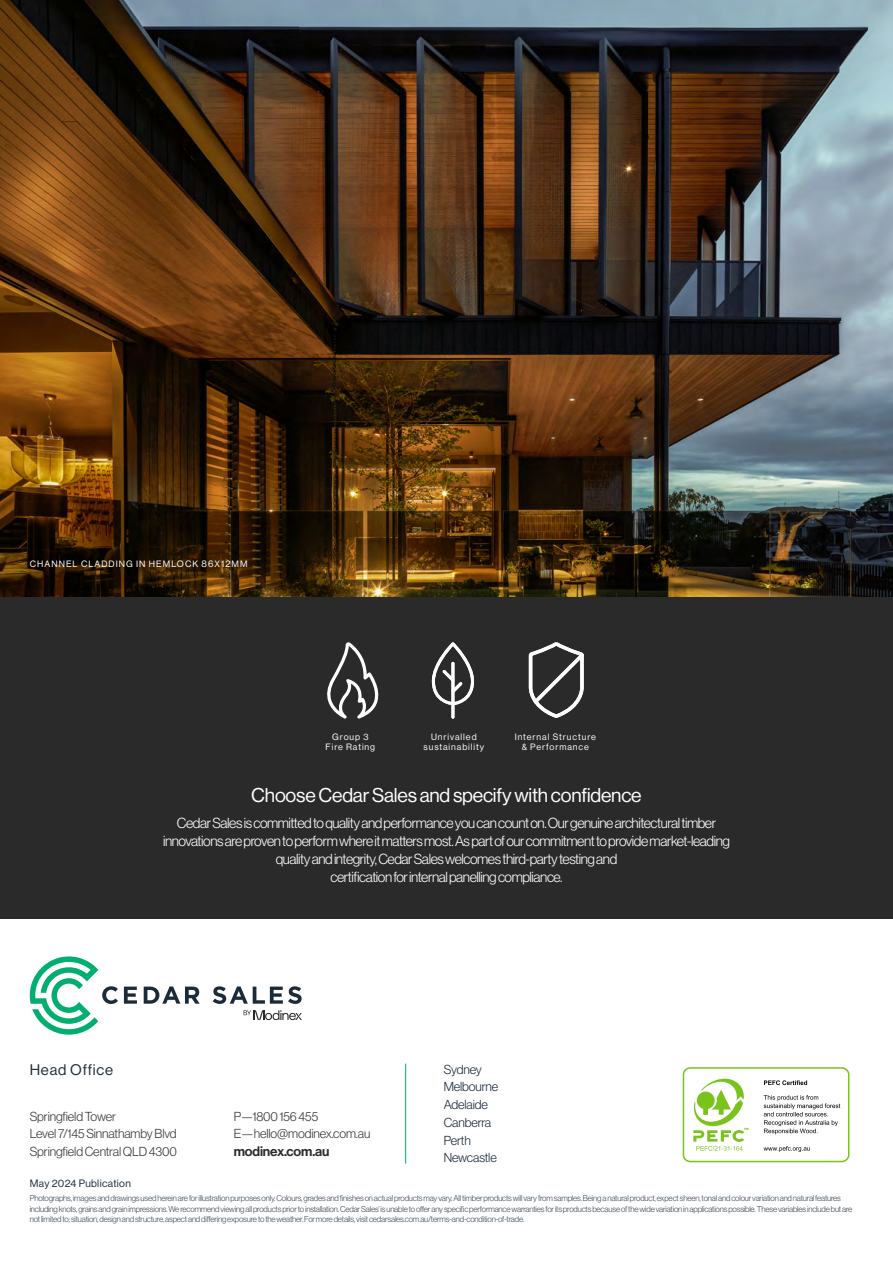
<style>
.page{position:relative;width:893px;height:1263px;background:#fff}
.page>*{position:absolute;margin:0;border:0;box-sizing:border-box;transform-origin:0 0}
.t1{font:19.5px "N Haas Grotesk DS Pro 55 Rg";letter-spacing:-.01em;color:#fff}
.t2{font:15px "N Haas Grotesk DS Pro 55 Rg";letter-spacing:.05em;color:#1c2b39}
.t3{font:14.25px/18px "N Haas Grotesk DS Pro 45 Lt";letter-spacing:-.03em;color:#fff;text-align:center}
.t4{font:13.5px "N Haas Grotesk DS Pro 65 Md";letter-spacing:-.01em;color:#2a2a2a}
.t5{font:12.75px/17.7px "N Haas Grotesk DS Pro 45 Lt";letter-spacing:-.01em;color:#393a3e}
.t6{font:12.75px/17.7px "N Haas Grotesk DS Pro 45 Lt";letter-spacing:-.01em;color:#1c2b39}
.t7{font:10.5px "N Haas Grotesk DS Pro 55 Rg";letter-spacing:.03em;color:#1c2b39}
.t8{font:9px/10.8px "N Haas Grotesk DS Pro 55 Rg";letter-spacing:.1em;color:#fff;text-align:center}
.t9{font:8.25px/10.5px "N Haas Grotesk DS Pro 45 Lt";letter-spacing:-.02em;color:#3d4a57}
</style>
<div class="page">
<img style="left:0;top:0;width:893px;height:597px">
<div style="left:0;top:597px;width:893px;height:321px;background:#2a2a2a"></div>
<hr style="left:405px;top:1064px;width:1px;height:99px;background:#00ae6f">
<svg style="left:327px;top:642px;width:52px;height:77px"></svg>
<hr style="left:451px;top:662px;width:3px;height:57px;background:#fff;border-radius:2px">
<svg style="left:432px;top:642px;width:42px;height:63px"></svg>
<svg style="left:528px;top:642px;width:56px;height:76px"></svg>
<div style="left:683px;top:1067px;width:166px;height:95px;border:2px solid #7ac21c;border-radius:7px"></div>
<svg style="left:764px;top:1080px;width:43px;height:5px"></svg>
<svg style="left:763px;top:1146px;width:47px;height:6px"></svg>
<svg style="left:764px;top:1095px;width:76px;height:39px"></svg>
<svg style="left:693px;top:1079px;width:55px;height:72px"></svg>
<svg style="left:30px;top:956px;width:88px;height:79px"></svg>
<svg style="left:124px;top:986px;width:13px;height:18px"></svg>
<svg style="left:144px;top:986px;width:56px;height:18px"></svg>
<svg style="left:213px;top:986px;width:89px;height:18px"></svg>
<svg style="left:244px;top:1010px;width:58px;height:10px"></svg>
<p class="t8" style="left:30px;top:559px;width:219px">CHANNEL CLADDING IN HEMLOCK 86X12MM</p>
<p class="t8" style="left:326px;top:731px;width:51px">Group 3<br>Fire Rating</p>
<p class="t8" style="left:424px;top:731px;width:62px">Unrivalled sustainability</p>
<p class="t8" style="left:515px;top:731px;width:83px">Internal Structure &amp; Performance</p>
<h1 class="t1" style="left:251px;top:784px;width:392px">Choose Cedar Sales and specify with confidence</h1>
<p class="t3" style="left:163px;top:814px;width:568px">Cedar Sales is committed to quality and performance you can count on. Our genuine architectural timber innovations are proven to perform where it matters most. As part of our commitment to provide market-leading quality and integrity, Cedar Sales welcomes third-party testing and<br>certification for internal panelling compliance.</p>
<h3 class="t6" style="left:444px;top:1060px;width:56px">Sydney<br>Melbourne<br>Adelaide<br>Canberra<br>Perth<br>Newcastle</h3>
<h2 class="t2" style="left:30px;top:1061px;width:85px">Head Office</h2>
<h3 class="t5" style="left:30px;top:1107px;width:149px">Springfield Tower<br>Level 7/145 Sinnathamby Blvd<br>Springfield Central QLD 4300</h3>
<p class="t9" style="left:30px;top:1193px;width:824px">Photographs, images and drawings used herein are for illustration purposes only. Colours, grades and finishes on actual products may vary. All timber products will vary from samples. Being a natural product, expect sheen, tonal and colour variation and natural features including knots, grains and grain impressions. We recommend viewing all products prior to installation. Cedar Sales’ is unable to offer any specific performance warranties for its products because of the wide variation in applications possible. These variables include but are not limited to; situation, design and structure, aspect and differing exposure to the weather. For more details, visit cedarsales.com.au/terms-and-condition-of-trade.</p>
<h3 class="t5" style="left:234px;top:1107px;width:138px">P—1800 156 455<br>E—hello@modinex.com.au</h3>
<h3 class="t4" style="left:234px;top:1143px;width:97px">modinex.com.au</h3>
<p class="t7" style="left:30px;top:1178px;width:103px">May 2024 Publication</p>
</div>
